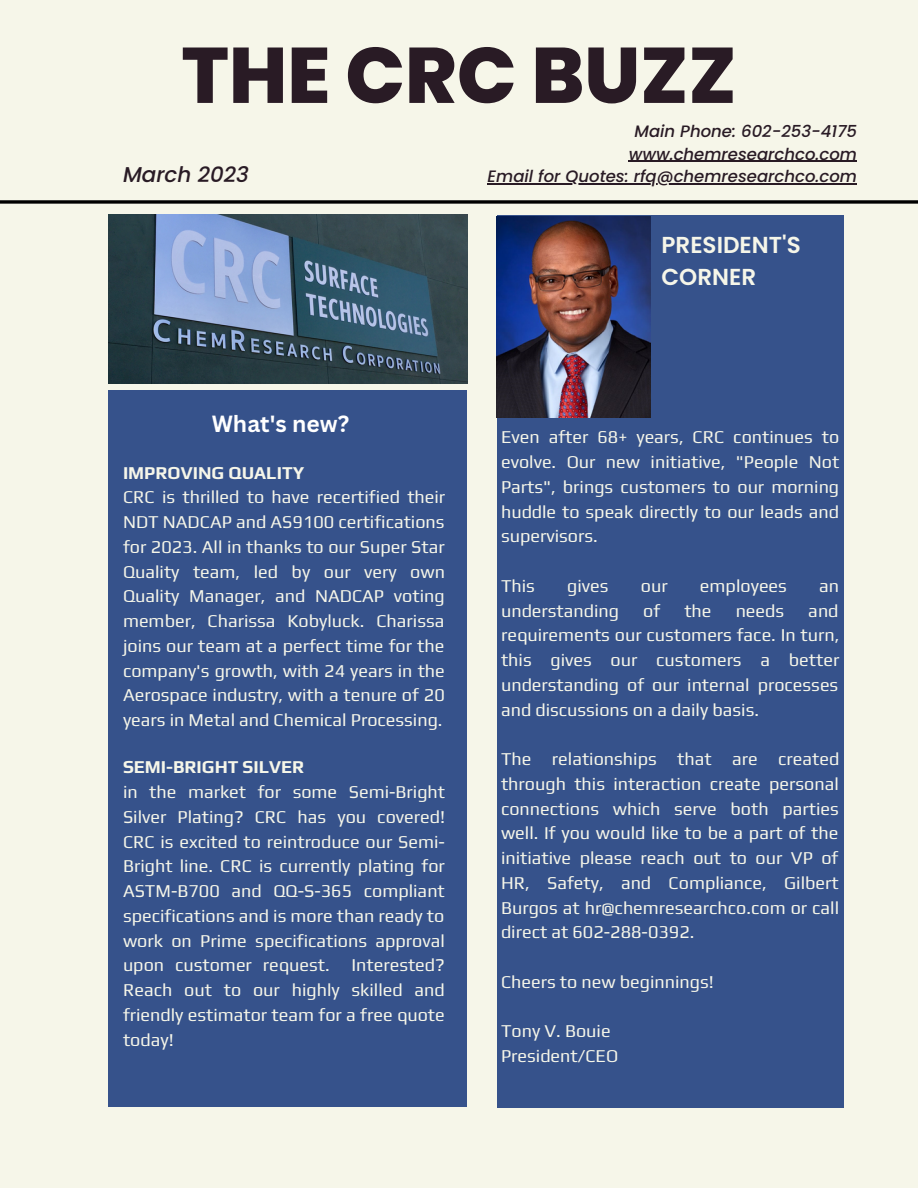
<style>
.page{position:relative;width:918px;height:1188px;background:#f6f6e9}
.page>*{position:absolute;margin:0;border:0;box-sizing:border-box;transform-origin:0 0}
.t1{font:800 78.6px "Poppins";color:#291b25}
.t2{font:600 23.1px/31.5px "Poppins";color:#f6f6e9}
.t3{font:700 22.8px "Canva Sans";color:#fff}
.t4{font:italic 500 21.45px "Poppins";color:#291b25}
.t5{font:18px/24.8px "Play";color:#f6f6e9;text-align:justify}
.t6{font:700 18px "Play";color:#f6f6e9}
.t7{font:italic 500 16.5px/22.5px "Poppins";color:#291b25;text-align:right}
</style>
<div class="page">
<div style="left:109px;top:391px;width:358px;height:716px;background:#36528b"></div>
<img style="left:109px;top:215px;width:359px;height:169px">
<div style="left:497px;top:215px;width:346px;height:892px;background:#36528b"></div>
<img style="left:497px;top:216px;width:154px;height:201px">
<svg style="left:0;top:200px;width:918px;height:4px;background:#252524"></svg>
<hr style="left:629px;top:161px;width:228px;height:1px;background:#291b25">
<hr style="left:488px;top:183px;width:369px;height:2px;background:#291b25">
<h1 class="t1" style="left:181px;top:20px;width:557px">THE CRC BUZZ</h1>
<p class="t4" style="left:123px;top:160px;width:127px">March 2023</p>
<p class="t7" style="left:488px;top:120px;width:371px">Main Phone: 602-253-4175 www.chemresearchco.com<br>Email for Quotes: rfq@chemresearchco.com</p>
<p class="t2" style="left:662px;top:229px;width:141px">PRESIDENT'S<br>CORNER</p>
<p class="t3" style="left:212px;top:408px;width:139px">What's new?</p>
<p class="t6" style="left:123px;top:462px;width:183px">IMPROVING QUALITY</p>
<p class="t5" style="left:123px;top:485px;width:324px">CRC is thrilled to have recertified their NDT NADCAP and AS9100 certifications for 2023. All in thanks to our Super Star Quality team, led by our very own Quality Manager, and NADCAP voting member, Charissa Kobyluck. Charissa joins our team at a perfect time for the company's growth, with 24 years in the Aerospace industry, with a tenure of 20 years in Metal and Chemical Processing.</p>
<p class="t6" style="left:123px;top:757px;width:183px">SEMI-BRIGHT SILVER</p>
<p class="t5" style="left:123px;top:779px;width:324px">in the market for some Semi-Bright Silver Plating? CRC has you covered!<br>CRC is excited to reintroduce our Semi-Bright line. CRC is currently plating for ASTM-B700 and QQ-S-365 compliant specifications and is more than ready to work on Prime specifications approval upon customer request. Interested?<br>Reach out to our highly skilled and friendly estimator team for a free quote today!</p>
<p class="t5" style="left:501px;top:424px;width:340px">Even after 68+ years, CRC continues to evolve. Our new initiative, "People Not Parts", brings customers to our morning huddle to speak directly to our leads and supervisors.</p>
<p class="t5" style="left:501px;top:573px;width:35px">This</p>
<p class="t5" style="left:567px;top:573px;width:43px">gives</p>
<p class="t5" style="left:641px;top:573px;width:28px">our</p>
<p class="t5" style="left:700px;top:573px;width:88px">employees</p>
<p class="t5" style="left:819px;top:573px;width:21px">an</p>
<p class="t5" style="left:501px;top:598px;width:120px">understanding</p>
<p class="t5" style="left:643px;top:598px;width:19px">of</p>
<p class="t5" style="left:684px;top:598px;width:29px">the</p>
<p class="t5" style="left:736px;top:598px;width:50px">needs</p>
<p class="t5" style="left:501px;top:598px;width:340px;text-indent:307px">and requirements our customers face. In turn, this gives our customers a better understanding of our internal processes and discussions on a daily basis.</p>
<p class="t5" style="left:501px;top:746px;width:340px">The relationships that are created through this interaction create personal connections which serve both parties well. If you would like to be a part of the initiative please reach out to our VP of HR, Safety, and Compliance, Gilbert Burgos at hr@chemresearchco.com or call direct at 602-288-0392.</p>
<p class="t5" style="left:501px;top:969px;width:214px">Cheers to new beginnings!</p>
<p class="t5" style="left:501px;top:1018px;width:119px">Tony V. Bouie<br>President/CEO</p>
</div>
